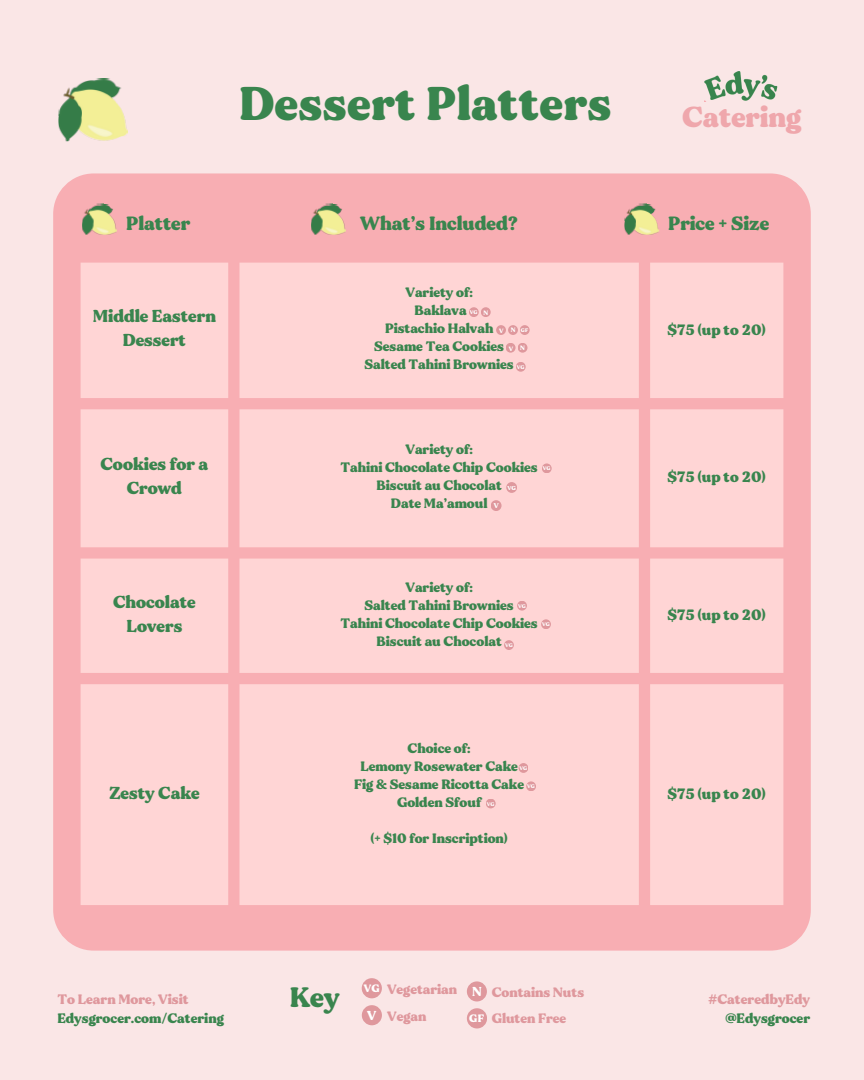
<style>
.page{position:relative;width:864px;height:1080px;background:#fae6e6}
.page>*{position:absolute;margin:0;border:0;box-sizing:border-box;transform-origin:0 0}
.t1{font:47.25px "MADE Gentle";letter-spacing:.01em;color:#39854e}
.t2{font:28.95px "MADE Gentle";color:#efa7ac}
.t3{font:28.05px "MADE Gentle";color:#39854e}
.t4{font:19.2px "MADE Gentle";color:#39854e}
.t5{font:17.25px/23.7px "MADE Gentle";color:#39854e;text-align:center}
.t6{font:15px "MADE Gentle";color:#39854e}
.t7{font:13.65px/19.2px "MADE Gentle";color:#39854e}
.t8{font:13.65px/19.2px "MADE Gentle";color:#df989d;text-align:right}
.t9{font:13.05px "MADE Gentle";color:#fff}
.t10{font:10.8px "MADE Gentle";color:#fff}
.t11{font:10.65px "MADE Gentle";color:#fff}
.t12{font:7.05px "MADE Gentle";color:#fff}
.t13{font:6.3px "MADE Gentle";color:#fff}
.t14{font:5.7px "MADE Gentle";color:#fff}
.t15{font:5.25px "MADE Gentle";color:#fff}
.s1{color:#df989d}
.s2{color:#39854e}
</style>
<div class="page">
<div style="left:53px;top:173px;width:758px;height:778px;background:#f8aeb3;border-radius:40px"></div>
<svg style="left:81px;top:263px;width:702px;height:642px;background:#fed1d2"></svg>
<div style="left:491px;top:500px;width:11px;height:11px;background:#df989d;border-radius:50%"></div>
<div style="left:481px;top:307px;width:10px;height:10px;background:#df989d;border-radius:50%"></div>
<div style="left:469px;top:307px;width:10px;height:10px;background:#df989d;border-radius:50%"></div>
<div style="left:520px;top:325px;width:10px;height:10px;background:#df989d;border-radius:50%"></div>
<div style="left:508px;top:325px;width:10px;height:10px;background:#df989d;border-radius:50%"></div>
<div style="left:496px;top:325px;width:10px;height:10px;background:#df989d;border-radius:50%"></div>
<div style="left:518px;top:343px;width:9px;height:10px;background:#df989d;border-radius:50%"></div>
<div style="left:506px;top:343px;width:10px;height:10px;background:#df989d;border-radius:50%"></div>
<div style="left:516px;top:362px;width:10px;height:10px;background:#df989d;border-radius:50%"></div>
<div style="left:542px;top:463px;width:10px;height:10px;background:#df989d;border-radius:50%"></div>
<div style="left:506px;top:482px;width:11px;height:11px;background:#df989d;border-radius:50%"></div>
<div style="left:517px;top:601px;width:10px;height:10px;background:#df989d;border-radius:50%"></div>
<div style="left:541px;top:619px;width:10px;height:10px;background:#df989d;border-radius:50%"></div>
<div style="left:504px;top:640px;width:10px;height:10px;background:#df989d;border-radius:50%"></div>
<div style="left:519px;top:763px;width:9px;height:10px;background:#df989d;border-radius:50%"></div>
<div style="left:526px;top:781px;width:10px;height:10px;background:#df989d;border-radius:50%"></div>
<div style="left:486px;top:799px;width:10px;height:9px;background:#df989d;border-radius:50%"></div>
<img style="left:704px;top:72px;width:74px;height:29px">
<img style="left:58px;top:78px;width:70px;height:64px">
<div style="left:467px;top:981px;width:20px;height:20px;background:#df989d;border-radius:50%"></div>
<div style="left:362px;top:1005px;width:20px;height:20px;background:#df989d;border-radius:50%"></div>
<div style="left:362px;top:978px;width:20px;height:20px;background:#df989d;border-radius:50%"></div>
<div style="left:467px;top:1008px;width:20px;height:20px;background:#df989d;border-radius:50%"></div>
<img style="left:82px;top:203px;width:35px;height:32px">
<img style="left:311px;top:203px;width:35px;height:32px">
<img style="left:624px;top:203px;width:35px;height:32px">
<p class="t1" style="left:239px;top:74px;width:374px">Dessert Platters</p>
<p class="t2" style="left:682px;top:99px;width:120px">Catering</p>
<p class="t4" style="left:126px;top:211px;width:66px">Platter</p>
<h1 class="t4" style="left:360px;top:211px;width:159px">What’s Included?</h1>
<p class="t4" style="left:668px;top:211px;width:103px">Price + Size</p>
<h2 class="t5" style="left:93px;top:305px;width:125px">Middle Eastern<br>Dessert</h2>
<p class="t5" style="left:101px;top:453px;width:109px">Cookies for a<br>Crowd</p>
<p class="t5" style="left:113px;top:591px;width:84px">Chocolate<br>Lovers</p>
<p class="t5" style="left:109px;top:782px;width:92px">Zesty Cake</p>
<h3 class="t7" style="left:57px;top:990px;width:168px"><span class="s1">To Learn More, Visit<br></span>Edysgrocer.com/Catering</h3>
<p class="t7" style="left:405px;top:284px;width:69px">Variety of:</p>
<p class="t7" style="left:414px;top:302px;width:54px">Baklava</p>
<p class="t7" style="left:385px;top:320px;width:110px">Pistachio Halvah</p>
<p class="t7" style="left:374px;top:338px;width:131px">Sesame Tea Cookies</p>
<p class="t7" style="left:365px;top:356px;width:151px">Salted Tahini Brownies</p>
<p class="t15" style="left:470px;top:309px;width:9px">VG</p>
<p class="t13" style="left:483px;top:308px;width:6px">N</p>
<p class="t13" style="left:499px;top:327px;width:6px">V</p>
<p class="t13" style="left:511px;top:326px;width:6px">N</p>
<p class="t15" style="left:521px;top:327px;width:9px">GF</p>
<p class="t13" style="left:509px;top:344px;width:6px">V</p>
<p class="t13" style="left:520px;top:344px;width:6px">N</p>
<p class="t15" style="left:517px;top:364px;width:9px">VG</p>
<p class="t7" style="left:405px;top:440px;width:69px">Variety of:</p>
<p class="t7" style="left:341px;top:458px;width:199px">Tahini Chocolate Chip Cookies</p>
<p class="t7" style="left:377px;top:476px;width:127px">Biscuit au Chocolat</p>
<p class="t7" style="left:391px;top:494px;width:98px">Date Ma’amoul</p>
<p class="t15" style="left:543px;top:465px;width:9px">VG</p>
<p class="t14" style="left:507px;top:484px;width:10px">VG</p>
<p class="t12" style="left:494px;top:501px;width:6px">V</p>
<p class="t7" style="left:405px;top:578px;width:69px">Variety of:</p>
<p class="t7" style="left:365px;top:596px;width:151px">Salted Tahini Brownies</p>
<p class="t7" style="left:341px;top:614px;width:199px">Tahini Chocolate Chip Cookies</p>
<p class="t7" style="left:377px;top:632px;width:127px">Biscuit au Chocolat</p>
<p class="t15" style="left:518px;top:603px;width:9px">VG</p>
<p class="t15" style="left:542px;top:621px;width:9px">VG</p>
<p class="t15" style="left:505px;top:642px;width:9px">VG</p>
<p class="t7" style="left:408px;top:739px;width:65px">Choice of:</p>
<p class="t7" style="left:360px;top:757px;width:159px">Lemony Rosewater Cake</p>
<p class="t7" style="left:354px;top:775px;width:171px">Fig &amp; Sesame Ricotta Cake</p>
<p class="t7" style="left:397px;top:793px;width:86px">Golden Sfouf</p>
<p class="t7" style="left:370px;top:829px;width:139px">(+ $10 for Inscription)</p>
<p class="t15" style="left:520px;top:765px;width:9px">VG</p>
<p class="t15" style="left:527px;top:783px;width:9px">VG</p>
<p class="t15" style="left:487px;top:800px;width:9px">VG</p>
<p class="t3" style="left:290px;top:980px;width:51px">Key</p>
<p class="t11" style="left:364px;top:982px;width:17px">VG</p>
<p class="t8" style="left:387px;top:980px;width:72px">Vegetarian</p>
<h4 class="t9" style="left:367px;top:1008px;width:11px">V</h4>
<h2 class="t8" style="left:387px;top:1007px;width:41px">Vegan</h2>
<p class="t9" style="left:472px;top:984px;width:11px">N</p>
<h3 class="t8" style="left:492px;top:983px;width:94px">Contains Nuts</h3>
<h3 class="t10" style="left:469px;top:1012px;width:16px">GF</h3>
<h4 class="t8" style="left:492px;top:1009px;width:76px">Gluten Free</h4>
<p class="t6" style="left:668px;top:320px;width:100px">$75 (up to 20)</p>
<p class="t6" style="left:668px;top:468px;width:100px">$75 (up to 20)</p>
<p class="t6" style="left:668px;top:606px;width:100px">$75 (up to 20)</p>
<p class="t6" style="left:668px;top:784px;width:100px">$75 (up to 20)</p>
<p class="t8" style="left:708px;top:990px;width:104px">#CateredbyEdy <span class="s2">@Edysgrocer</span></p>
</div>
